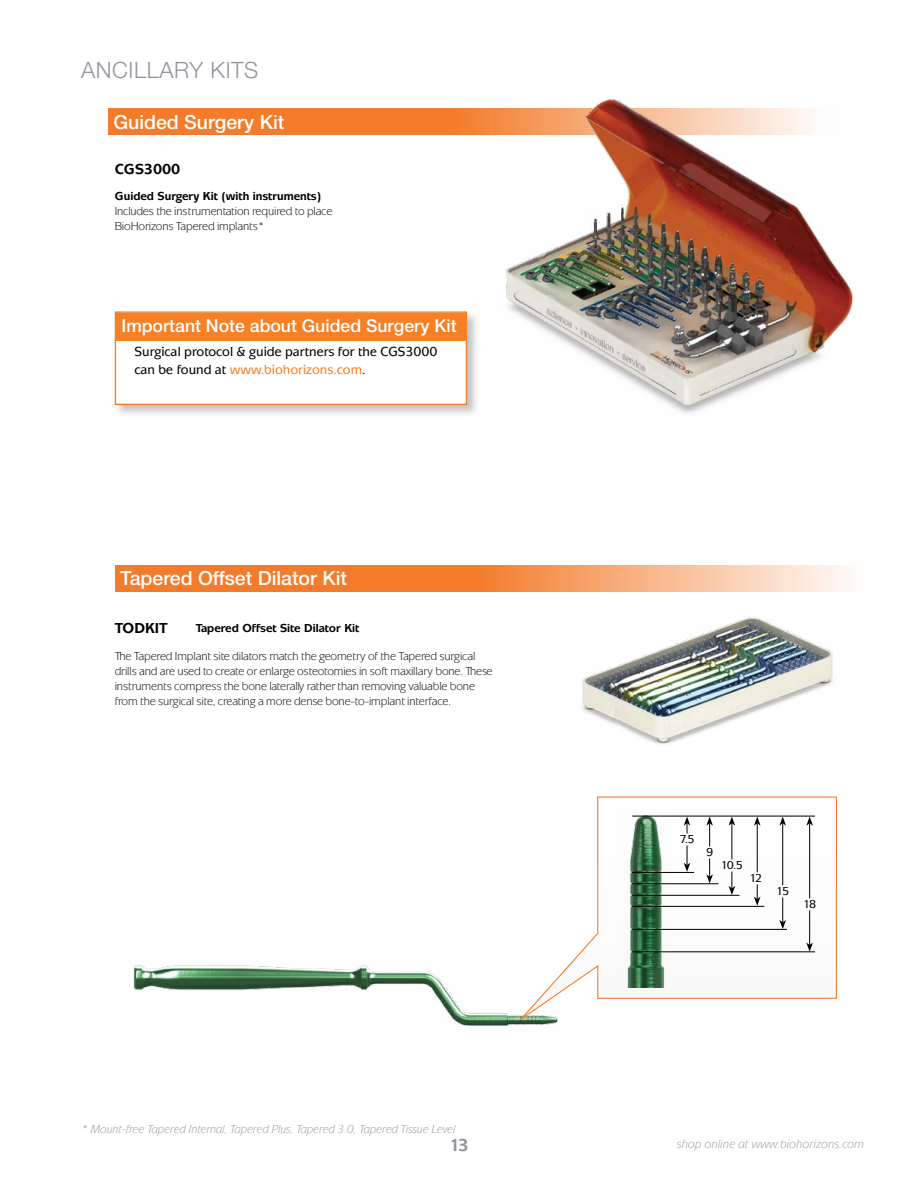
<style>
.page{position:relative;width:918px;height:1188px;background:#fff}
.page>*{position:absolute;margin:0;border:0;box-sizing:border-box;transform-origin:0 0}
.t1{font:300 22.5px "Helvetica Neue LT Pro";letter-spacing:.025em;color:#91969d}
.t2{font:500 19.5px "Helvetica Neue LT Pro";color:#fff}
.t3{font:700 18px "Mixage ITC Std";color:#91969d}
.t4{font:500 17.7px "Helvetica Neue LT Pro";color:#fff}
.t5{font:700 15px "Mixage ITC Std";color:#000}
.t6{font:500 13.65px/17.7px "Mixage ITC Std";color:#000}
.t7{font:italic 12.6px "Mixage ITC Std";color:#91969d}
.t8{font:12px/15px "Mixage ITC Std";letter-spacing:-.01em;color:#000}
.t9{font:italic 12px "Mixage ITC Std";letter-spacing:-.01em;color:#91969d}
.t10{font:700 12px "Mixage ITC Std";color:#000}
.t11{font:500 12px "Mixage ITC Std";letter-spacing:-.105em;color:#000}
.s1{color:#f58025}
</style>
<div class="page">
<div style="left:108px;top:109px;width:729px;height:26px;background:#f47b29"></div>
<div style="left:114px;top:310px;width:367px;height:108px;background:#adafb2;opacity:.75"></div>
<div style="left:115px;top:312px;width:351px;height:92px;background:#fff"></div>
<div style="left:116px;top:313px;width:350px;height:28px;background:#f58025"></div>
<div style="left:115px;top:311px;width:352px;height:94px;border:1px solid #f58025"></div>
<img style="left:494px;top:99px;width:359px;height:314px">
<svg style="left:115px;top:566px;width:734px;height:26px;fill:#f47e2e"></svg>
<img style="left:581px;top:617px;width:253px;height:127px">
<img style="left:133px;top:965px;width:386px;height:61px">
<svg style="left:519px;top:796px;width:318px;height:229px"></svg>
<img style="left:617px;top:811px;width:52px;height:176px">
<hr style="left:632px;top:816px;width:183px;height:1px;background:#000">
<hr style="left:632px;top:951px;width:183px;height:1px;background:#000">
<hr style="left:632px;top:872px;width:62px;height:1px;background:#000">
<hr style="left:632px;top:883px;width:86px;height:1px;background:#000">
<hr style="left:632px;top:895px;width:107px;height:1px;background:#000">
<hr style="left:632px;top:906px;width:132px;height:1px;background:#000">
<hr style="left:632px;top:929px;width:155px;height:1px;background:#000">
<hr style="left:687px;top:823px;width:1px;height:42px;background:#000">
<svg style="left:684px;top:817px;width:6px;height:9px"></svg>
<svg style="left:684px;top:863px;width:6px;height:9px"></svg>
<svg style="left:677px;top:833px;width:20px;height:13px"></svg>
<hr style="left:709px;top:823px;width:1px;height:54px;background:#000">
<svg style="left:706px;top:817px;width:7px;height:9px"></svg>
<hr style="left:732px;top:823px;width:1px;height:65px;background:#000">
<svg style="left:729px;top:817px;width:6px;height:9px"></svg>
<hr style="left:757px;top:823px;width:1px;height:76px;background:#000">
<svg style="left:754px;top:817px;width:7px;height:9px"></svg>
<svg style="left:704px;top:846px;width:60px;height:60px"></svg>
<hr style="left:782px;top:823px;width:1px;height:99px;background:#000">
<svg style="left:779px;top:817px;width:7px;height:9px"></svg>
<svg style="left:779px;top:920px;width:7px;height:9px"></svg>
<svg style="left:774px;top:885px;width:17px;height:13px"></svg>
<hr style="left:809px;top:823px;width:1px;height:122px;background:#000">
<svg style="left:806px;top:817px;width:7px;height:9px"></svg>
<svg style="left:806px;top:943px;width:7px;height:9px"></svg>
<svg style="left:801px;top:898px;width:17px;height:13px"></svg>
<h1 class="t1" style="left:81px;top:56px;width:179px">ANCILLARY KITS</h1>
<h2 class="t2" style="left:113px;top:110px;width:172px">Guided Surgery Kit</h2>
<p class="t5" style="left:115px;top:160px;width:67px">CGS3000</p>
<p class="t10" style="left:115px;top:189px;width:208px">Guided Surgery Kit (with instruments)</p>
<p class="t8" style="left:115px;top:203px;width:219px">Includes the instrumentation required to place<br>BioHorizons Tapered implants*</p>
<h3 class="t4" style="left:122px;top:315px;width:337px">Important Note about Guided Surgery Kit</h3>
<p class="t6" style="left:134px;top:343px;width:305px">Surgical protocol &amp; guide partners for the CGS3000 can be found at <span class="s1">www.biohorizons.com</span>.</p>
<h2 class="t2" style="left:120px;top:567px;width:228px">Tapered Offset Dilator Kit</h2>
<p class="t5" style="left:115px;top:619px;width:54px">TODKIT</p>
<p class="t10" style="left:196px;top:621px;width:165px">Tapered Offset Site Dilator Kit</p>
<p class="t8" style="left:115px;top:649px;width:379px">The Tapered Implant site dilators match the geometry of the Tapered surgical drills and are used to create or enlarge osteotomies in soft maxillary bone. These instruments compress the bone laterally rather than removing valuable bone from the surgical site, creating a more dense bone-to-implant interface.</p>
<p class="t9" style="left:81px;top:1122px;width:376px">* Mount-free Tapered Internal, Tapered Plus, Tapered 3.0, Tapered Tissue Level</p>
<p class="t11" style="left:679px;top:832px;width:17px">7.5</p>
<p class="t11" style="left:706px;top:845px;width:9px">9</p>
<p class="t11" style="left:721px;top:858px;width:24px">10.5</p>
<p class="t11" style="left:749px;top:871px;width:14px">12</p>
<p class="t11" style="left:776px;top:884px;width:14px">15</p>
<p class="t11" style="left:803px;top:897px;width:15px">18</p>
<h3 class="t3" style="left:449px;top:1135px;width:21px">13</h3>
<p class="t7" style="left:677px;top:1137px;width:189px">shop online at www.biohorizons.com</p>
</div>
